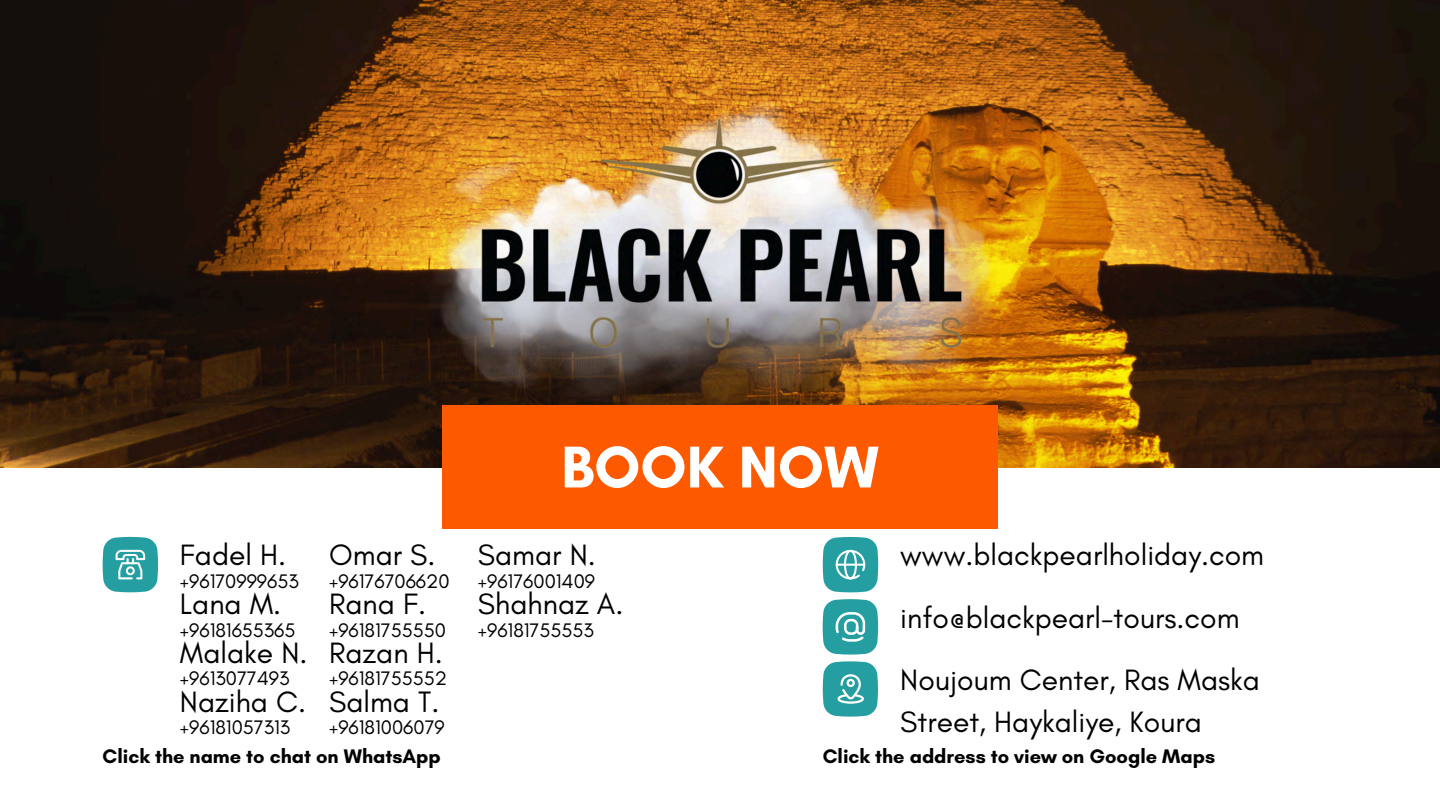
<style>
.page{position:relative;width:1440px;height:810px;background:#fff}
.page>*{position:absolute;margin:0;border:0;box-sizing:border-box;transform-origin:0 0}
.t1{font:700 60px "Glacial Indifference";color:#fff}
.t2{font:30px/42px "Glacial Indifference";color:#000}
.t3{font:20px "Glacial Indifference";color:#000}
.t4{font:700 20px "Glacial Indifference";color:#000}
</style>
<div class="page">
<img style="left:0;top:0;width:1440px;height:468px">
<div style="left:442px;top:405px;width:556px;height:124px;background:#fd5901"></div>
<img style="left:416px;top:0;width:608px;height:401px">
<svg style="left:103px;top:537px;width:55px;height:55px;background:#4db0b1"></svg>
<svg style="left:823px;top:537px;width:55px;height:55px;background:#48adaf"></svg>
<hr style="left:836px;top:564px;width:29px;height:2px;background:#fff">
<svg style="left:823px;top:599px;width:55px;height:56px;background:#4eb0b2"></svg>
<svg style="left:823px;top:661px;width:55px;height:56px;background:#4cafb1"></svg>
<p class="t2" style="left:180px;top:534px;width:108px">Fadel H.</p>
<p class="t3" style="left:180px;top:569px;width:120px">+96170999653</p>
<p class="t2" style="left:180px;top:583px;width:103px">Lana M.</p>
<p class="t3" style="left:180px;top:618px;width:117px">+96181655365</p>
<p class="t2" style="left:180px;top:631px;width:129px">Malake N.</p>
<p class="t3" style="left:180px;top:666px;width:111px">+9613077493</p>
<p class="t2" style="left:180px;top:680px;width:128px">Naziha C.</p>
<p class="t3" style="left:180px;top:715px;width:112px">+96181057313</p>
<p class="t2" style="left:329px;top:534px;width:108px">Omar S.</p>
<p class="t3" style="left:329px;top:569px;width:122px">+96176706620</p>
<p class="t2" style="left:329px;top:583px;width:98px">Rana F.</p>
<p class="t3" style="left:329px;top:618px;width:118px">+96181755550</p>
<p class="t2" style="left:329px;top:631px;width:115px">Razan H.</p>
<p class="t3" style="left:329px;top:666px;width:119px">+96181755552</p>
<p class="t2" style="left:329px;top:680px;width:112px">Salma T.</p>
<p class="t3" style="left:329px;top:715px;width:117px">+96181006079</p>
<p class="t1" style="left:561px;top:430px;width:319px">BOOK NOW</p>
<p class="t2" style="left:478px;top:534px;width:119px">Samar N.</p>
<h2 class="t3" style="left:478px;top:569px;width:119px">+96176001409</h2>
<p class="t2" style="left:478px;top:583px;width:147px">Shahnaz A.</p>
<h2 class="t3" style="left:478px;top:618px;width:117px">+96181755553</h2>
<p class="t2" style="left:900px;top:534px;width:365px">www.blackpearlholiday.com</p>
<p class="t2" style="left:900px;top:596px;width:341px">info@blackpearl-tours.com</p>
<p class="t2" style="left:900px;top:658px;width:361px">Noujoum Center, Ras Maska<br>Street, Haykaliye, Koura</p>
<p class="t4" style="left:103px;top:744px;width:340px">Click the name to chat on WhatsApp</p>
<p class="t4" style="left:823px;top:744px;width:394px">Click the address to view on Google Maps</p>
</div>
